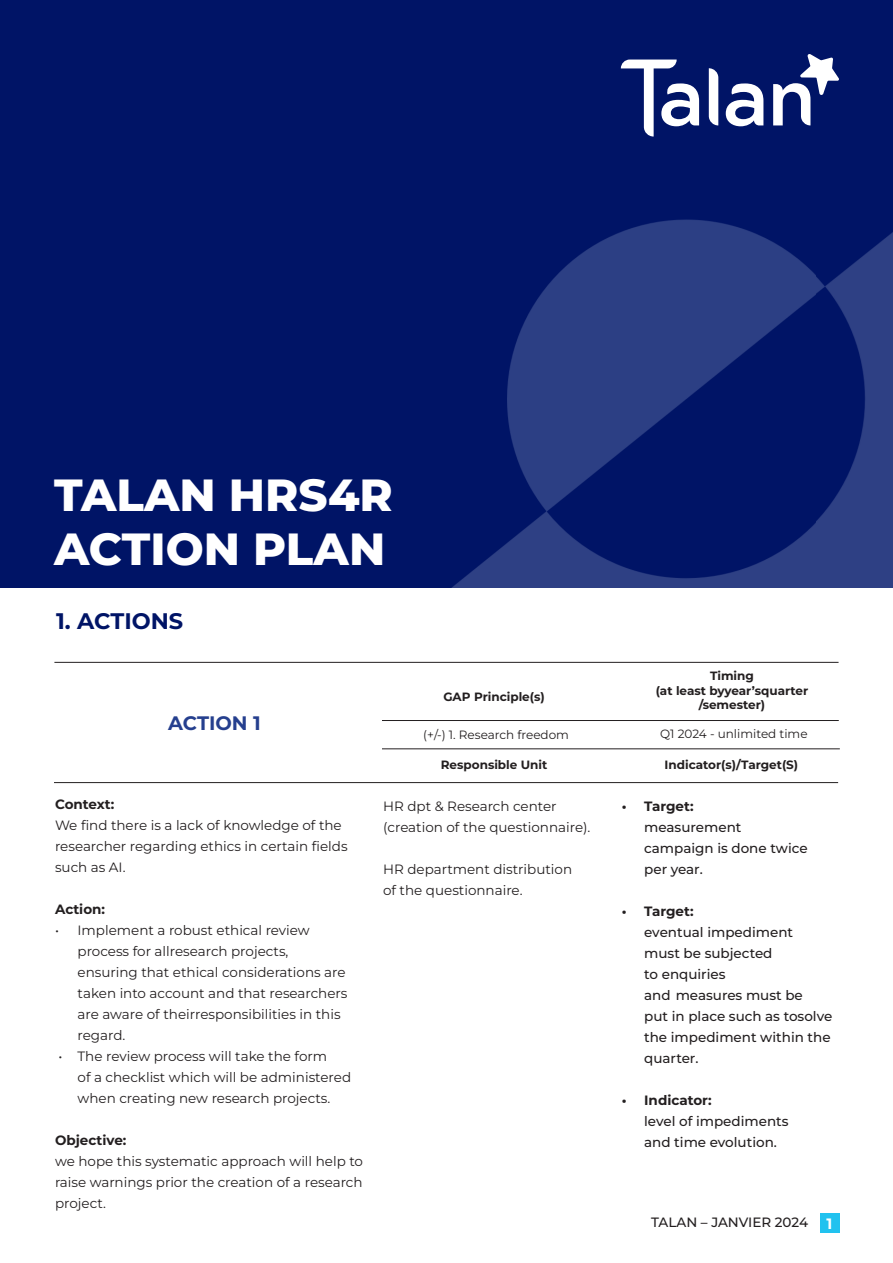
<style>
.page{position:relative;width:893px;height:1263px;background:#fff}
.page>*{position:absolute;margin:0;border:0;box-sizing:border-box;transform-origin:0 0}
.t1{font:800 45px "Montserrat";color:#fff}
.t2{font:700 22.5px "Montserrat";color:#001466}
.t3{font:700 19.5px "Montserrat";color:#253f8e}
.t4{font:700 15px "Montserrat";color:#fff}
.t5{font:13.5px/21px "Montserrat";color:#231f20}
.t6{font:500 13.5px/21px "Montserrat";color:#231f20}
.t7{font:700 13.5px "Montserrat";color:#231f20}
.t8{font:700 12px "Montserrat";color:#231f20}
.t9{font:12px "Montserrat";color:#231f20}
</style>
<div class="page">
<div style="left:820px;top:1213px;width:20px;height:19px;background:#21c2ef"></div>
<div style="left:0;top:0;width:893px;height:587px;background:#001466"></div>
<img style="left:453px;top:219px;width:363px;height:368px">
<img style="left:816px;top:232px;width:77px;height:355px">
<svg style="left:621px;top:60px;width:78px;height:77px"></svg>
<svg style="left:709px;top:68px;width:9px;height:57px"></svg>
<svg style="left:726px;top:83px;width:37px;height:43px"></svg>
<svg style="left:773px;top:54px;width:66px;height:71px"></svg>
<hr style="left:54px;top:782px;width:784px;height:1px;background:#231f20">
<hr style="left:371px;top:720px;width:468px;height:1px;background:#231f20">
<hr style="left:54px;top:662px;width:784px;height:1px;background:#231f20">
<hr style="left:372px;top:748px;width:468px;height:1px;background:#231f20">
<div style="left:362px;top:668px;width:20px;height:101px;background:#fff"></div>
<p class="t1" style="left:54px;top:462px;width:340px">TALAN HRS4R</p>
<p class="t1" style="left:54px;top:516px;width:333px">ACTION PLAN</p>
<p class="t2" style="left:56px;top:604px;width:129px">1. ACTIONS</p>
<p class="t3" style="left:168px;top:709px;width:94px">ACTION 1</p>
<p class="t7" style="left:55px;top:794px;width:61px">Context:</p>
<p class="t5" style="left:55px;top:814px;width:294px">We find there is a lack of knowledge of the researcher regarding ethics in certain fields such as AI.</p>
<p class="t7" style="left:55px;top:899px;width:52px">Action:</p>
<p class="t5" style="left:55px;top:919px;width:256px">• Implement a robust ethical review</p>
<p class="t5" style="left:78px;top:940px;width:212px">process for allresearch projects,</p>
<p class="t5" style="left:78px;top:961px;width:271px">ensuring that ethical considerations are taken into account and that researchers are aware of theirresponsibilities in this regard.</p>
<p class="t5" style="left:78px;top:1045px;width:275px;text-indent:-19px">• The review process will take the form<br>of a checklist which will be administered when creating new research projects.</p>
<p class="t7" style="left:55px;top:1130px;width:73px">Objective:</p>
<p class="t5" style="left:55px;top:1150px;width:309px;text-align:justify">we hope this systematic approach will help to raise warnings prior the creation of a research project.</p>
<p class="t8" style="left:443px;top:688px;width:103px">GAP Principle(s)</p>
<p class="t8" style="left:710px;top:667px;width:45px">Timing</p>
<p class="t8" style="left:656px;top:682px;width:154px">(at least byyear’squarter</p>
<p class="t8" style="left:699px;top:696px;width:68px">/semester)</p>
<p class="t9" style="left:423px;top:726px;width:147px">(+/-) 1. Research freedom</p>
<p class="t9" style="left:660px;top:725px;width:149px">Q1 2024 - unlimited time</p>
<p class="t8" style="left:441px;top:756px;width:108px">Responsible Unit</p>
<p class="t8" style="left:665px;top:756px;width:135px">Indicator(s)/Target(S)</p>
<p class="t5" style="left:383px;top:795px;width:175px">HR dpt &amp; Research center</p>
<p class="t5" style="left:383px;top:816px;width:209px">(creation of the questionnaire).</p>
<p class="t5" style="left:383px;top:858px;width:191px">HR department distribution</p>
<p class="t5" style="left:383px;top:879px;width:141px">of the questionnaire.</p>
<p class="t7" style="left:622px;top:796px;width:73px">• Target:</p>
<p class="t6" style="left:644px;top:816px;width:99px">measurement</p>
<p class="t6" style="left:644px;top:837px;width:165px">campaign is done twice</p>
<p class="t6" style="left:644px;top:858px;width:60px">per year.</p>
<p class="t7" style="left:622px;top:901px;width:73px">• Target:</p>
<p class="t6" style="left:644px;top:921px;width:150px">eventual impediment</p>
<p class="t6" style="left:644px;top:942px;width:130px">must be subjected to enquiries</p>
<p class="t6" style="left:644px;top:984px;width:160px">and measures must be</p>
<p class="t6" style="left:644px;top:1005px;width:190px">put in place such as tosolve the impediment within the quarter.</p>
<p class="t7" style="left:622px;top:1090px;width:91px">• Indicator:</p>
<p class="t6" style="left:644px;top:1110px;width:146px">level of impediments and time evolution.</p>
<p class="t6" style="left:651px;top:1211px;width:159px">TALAN – JANVIER 2024</p>
<p class="t4" style="left:826px;top:1213px;width:7px">1</p>
</div>
